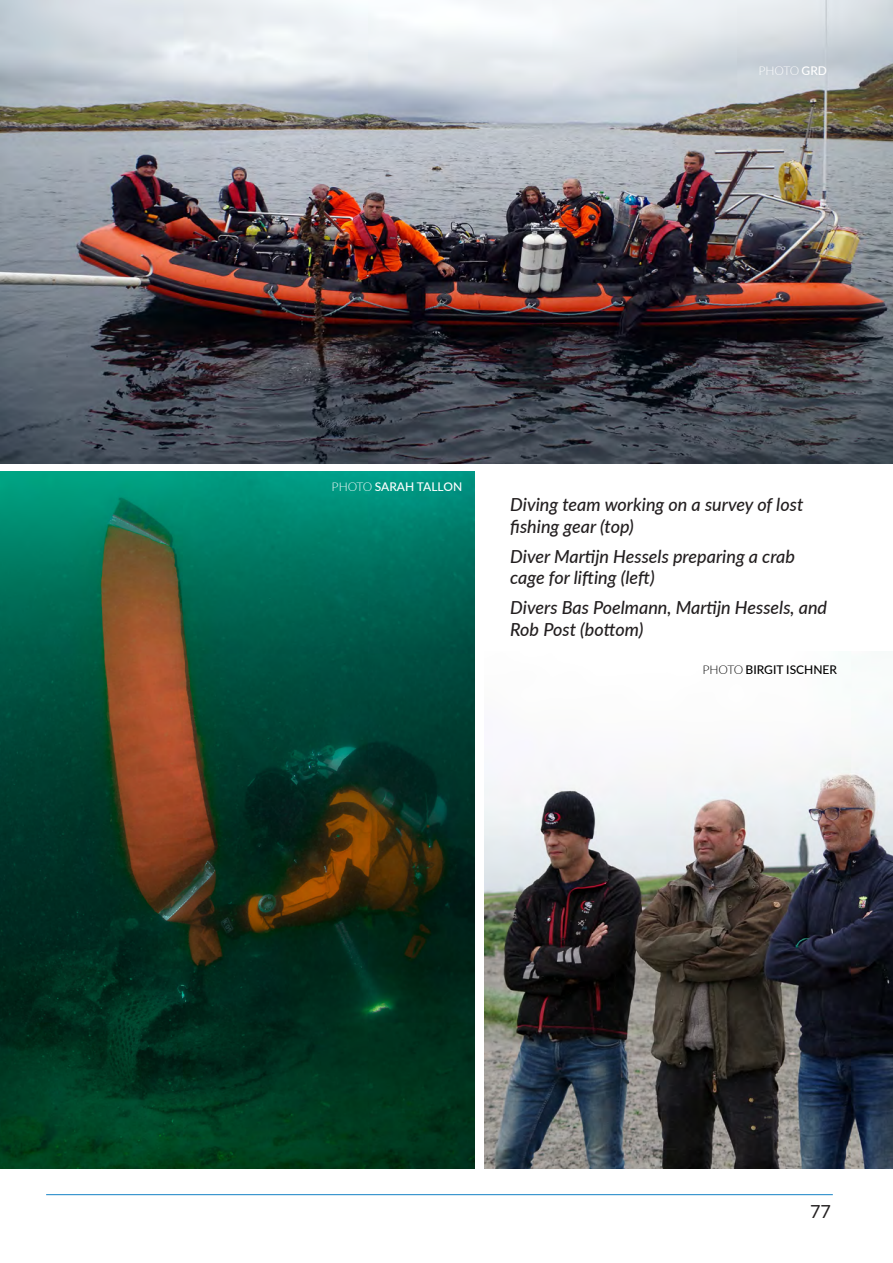
<style>
.page{position:relative;width:893px;height:1263px;background:#fff}
.page>*{position:absolute;margin:0;border:0;box-sizing:border-box;transform-origin:0 0}
.t1{font:italic 500 18px/21.6px "Lato";color:#231f20}
.t2{font:18px "Lato";color:#231f20}
.Photo_credit_black{font:500 12px "Lato";color:#000}
.Photo_credit_white{font:500 12px "Lato";color:#fff}
.Photo_credit_white-2{font:300 12px "Lato";letter-spacing:-.03em;color:#fff}
.s1{font-weight:500}
.s2{font-weight:300}
</style>
<div class="page">
<hr style="left:46px;top:1194px;width:787px;height:1px;background:#1582c5">
<img style="left:0;top:0;width:893px;height:463px">
<img style="left:0;top:471px;width:474px;height:698px">
<img style="left:484px;top:738px;width:409px;height:431px">
<p class="Photo_credit_white-2" style="left:758px;top:65px;width:70px">PHOTO <span class="s1">GRD</span></p>
<p class="Photo_credit_white" style="left:332px;top:478px;width:132px"><span class="s2">PHOTO</span> SARAH TALLON</p>
<p class="t1" style="left:510px;top:493px;width:295px">Diving team working on a survey of lost fishing gear (top)</p>
<p class="t1" style="left:510px;top:545px;width:286px">Diver Martijn Hessels preparing a crab cage for lifting (left)</p>
<p class="t1" style="left:510px;top:596px;width:318px">Divers Bas Poelmann, Martijn Hessels, and<br>Rob Post (bottom)</p>
<p class="Photo_credit_black" style="left:702px;top:661px;width:136px"><span class="s2">PHOTO</span> BIRGIT ISCHNER</p>
<p class="t2" style="left:810px;top:1201px;width:22px">77</p>
</div>
